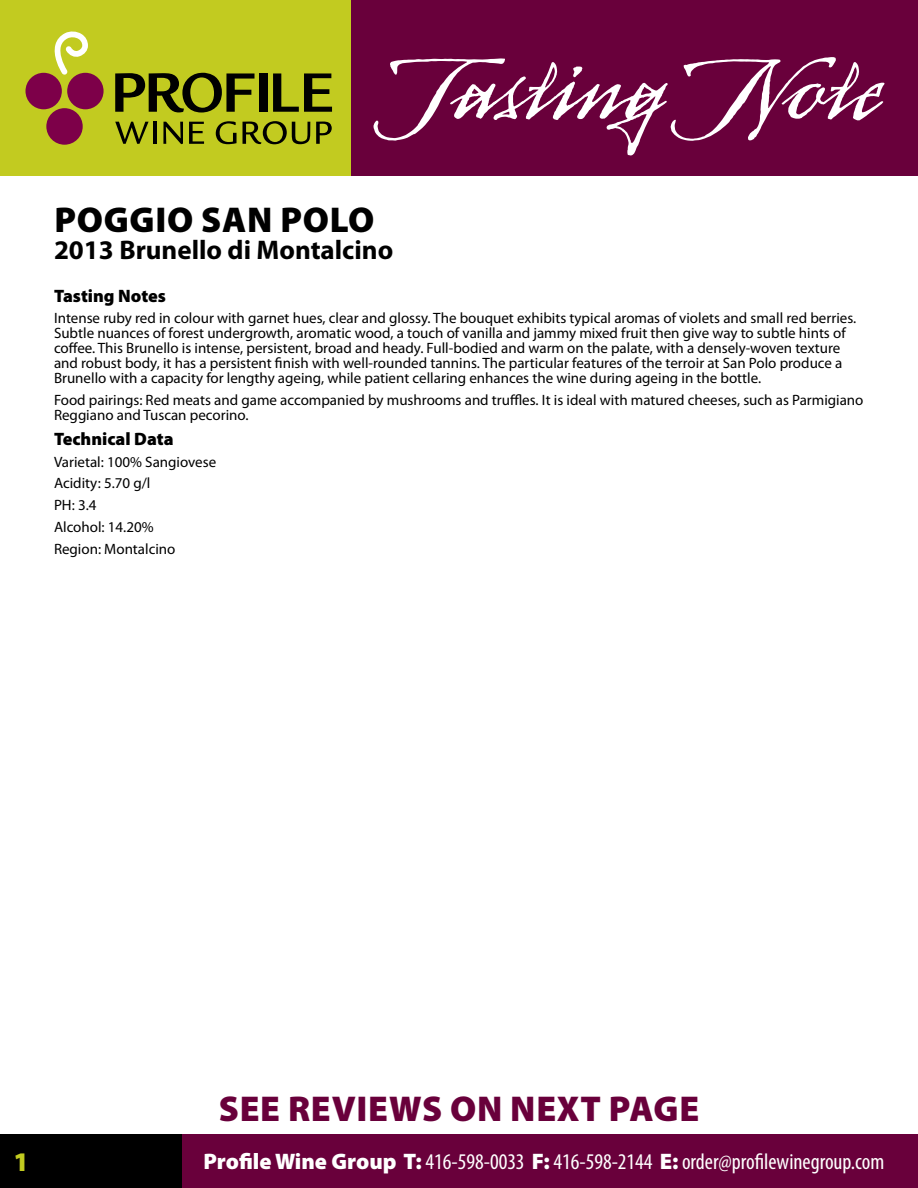
<style>
.page{position:relative;width:918px;height:1188px;background:#fff}
.page>*{position:absolute;margin:0;border:0;box-sizing:border-box;transform-origin:0 0}
.t1{font:127.5px "Arcana GMM Std Manuscript";color:#fff}
.t2{font:900 36px "Myriad Pro";letter-spacing:.02em;color:#69003b}
.t3{font:900 36px "Myriad Pro";letter-spacing:.02em;color:#000}
.t4{font:700 27px "Myriad Pro";color:#000}
.t5{font:900 27px "Myriad Pro";color:#c2cb20}
.t6{font:condensed 22.5px "Myriad Pro";color:#fff}
.t7{font:900 18px "Myriad Pro";color:#000}
.t8{font:15px/15px "Myriad Pro";color:#000}
.s1{font-weight:900;font-stretch:normal}
</style>
<div class="page">
<div style="left:0;top:0;width:351px;height:176px;background:#c2cb20"></div>
<div style="left:178px;top:1134px;width:740px;height:54px;background:#69003b"></div>
<div style="left:351px;top:0;width:567px;height:176px;background:#69003b"></div>
<div style="left:0;top:1134px;width:181px;height:54px;background:#000"></div>
<svg style="left:115px;top:73px;width:140px;height:40px"></svg>
<div style="left:259px;top:73px;width:8px;height:39px;background:#000"></div>
<svg style="left:273px;top:73px;width:59px;height:39px"></svg>
<svg style="left:115px;top:122px;width:34px;height:22px"></svg>
<hr style="left:154px;top:122px;width:3px;height:22px;background:#000">
<svg style="left:163px;top:122px;width:20px;height:22px"></svg>
<svg style="left:189px;top:122px;width:15px;height:22px"></svg>
<svg style="left:216px;top:121px;width:21px;height:23px"></svg>
<svg style="left:243px;top:121px;width:67px;height:23px"></svg>
<svg style="left:316px;top:122px;width:16px;height:22px"></svg>
<div style="left:46px;top:108px;width:37px;height:37px;background:#7d0049;border-radius:50%"></div>
<div style="left:26px;top:73px;width:36px;height:36px;background:#7d0049;border-radius:50%"></div>
<div style="left:67px;top:73px;width:37px;height:36px;background:#7d0049;border-radius:50%"></div>
<svg style="left:54px;top:32px;width:34px;height:43px"></svg>
<h1 class="t1" style="left:392px;top:28px;width:491px">Tasting Note</h1>
<h2 class="t3" style="left:54px;top:200px;width:322px">POGGIO SAN POLO</h2>
<h3 class="t4" style="left:54px;top:232px;width:341px">2013 Brunello di Montalcino</h3>
<p class="t7" style="left:54px;top:285px;width:114px">Tasting Notes</p>
<p class="t8" style="left:54px;top:310px;width:804px">Intense ruby red in colour with garnet hues, clear and glossy. The bouquet exhibits typical aromas of violets and small red berries.<br>Subtle nuances of forest undergrowth, aromatic wood, a touch of vanilla and jammy mixed fruit then give way to subtle hints of coffee. This Brunello is intense, persistent, broad and heady. Full-bodied and warm on the palate, with a densely-woven texture and robust body, it has a persistent finish with well-rounded tannins. The particular features of the terroir at San Polo produce a Brunello with a capacity for lengthy ageing, while patient cellaring enhances the wine during ageing in the bottle.</p>
<p class="t8" style="left:54px;top:392px;width:811px">Food pairings: Red meats and game accompanied by mushrooms and truffles. It is ideal with matured cheeses, such as Parmigiano<br>Reggiano and Tuscan pecorino.</p>
<p class="t7" style="left:54px;top:428px;width:121px">Technical Data</p>
<p class="t8" style="left:54px;top:450px;width:164px;line-height:21.8px">Varietal: 100% Sangiovese<br>Acidity: 5.70 g/l<br>PH: 3.4<br>Alcohol: 14.20%<br>Region: Montalcino</p>
<h2 class="t2" style="left:219px;top:1088px;width:482px">SEE REVIEWS ON NEXT PAGE</h2>
<h3 class="t5" style="left:14px;top:1147px;width:17px">1</h3>
<h3 class="t6" style="left:203px;top:1148px;width:682px"><span class="s1">Profile Wine Group T:</span> 416-598-0033 <span class="s1">F:</span> 416-598-2144 <span class="s1">E:</span> order@profilewinegroup.com</h3>
</div>
